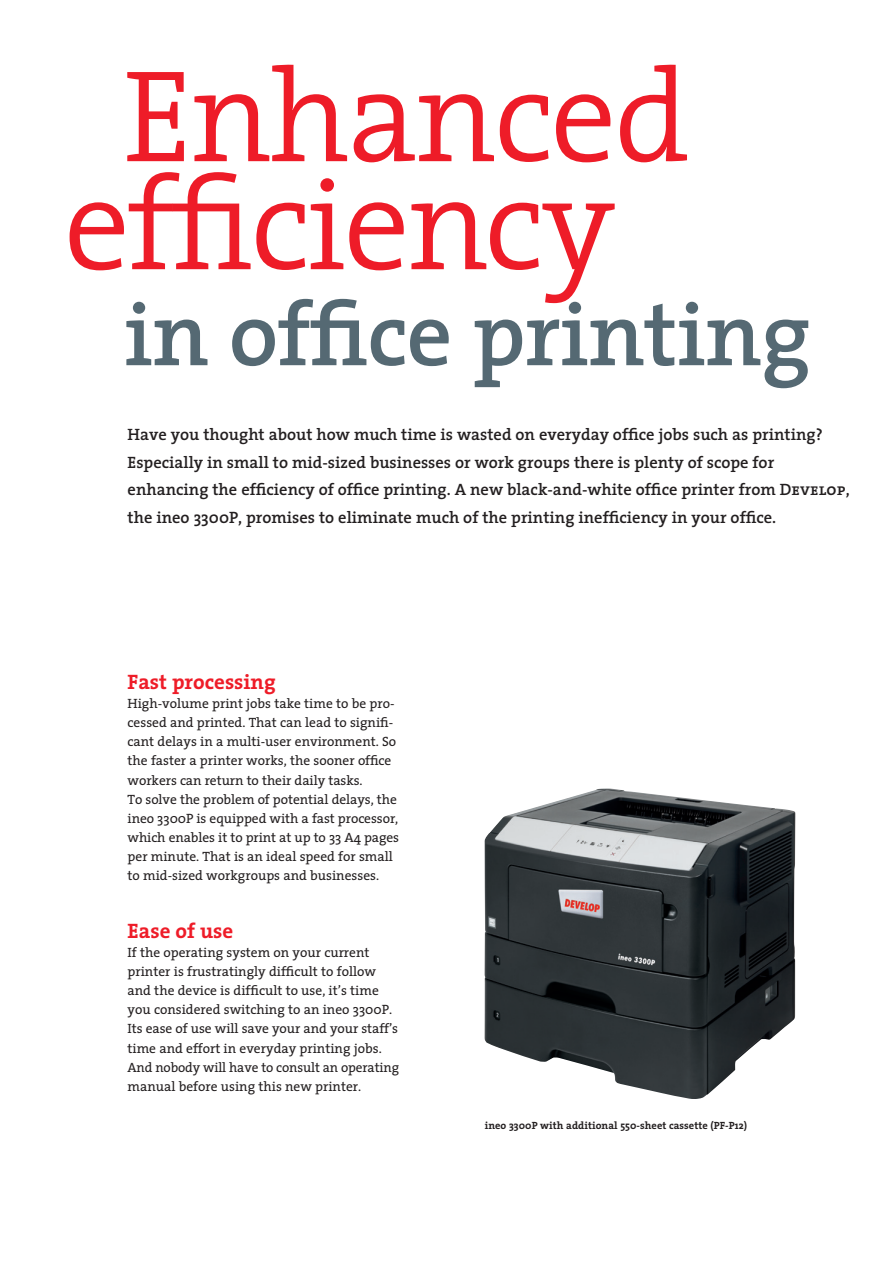
<style>
.page{position:relative;width:893px;height:1263px;background:#fff}
.page>*{position:absolute;margin:0;border:0;box-sizing:border-box;transform-origin:0 0}
.t1{font:300 132px "The Serif";letter-spacing:-.02em;color:#ee1c28}
.t2{font:600 90px "The Serif";letter-spacing:-.01em;color:#556973}
.t3{font:700 21px "The Serif";color:#ee1c28}
.t4{font:600 16.5px/27.6px "The Serif";color:#231f20}
.t5{font:13.5px/19.2px "The Serif";color:#231f20}
.t6{font:700 10.5px "The Serif";letter-spacing:.005em;color:#231f20}
.s1{font-family:"The Serif Semi Bold Caps";font-weight:400}
</style>
<div class="page">
<img style="left:484px;top:788px;width:312px;height:311px">
<p class="t1" style="left:123px;top:32px;width:568px">Enhanced</p>
<p class="t1" style="left:64px;top:140px;width:553px">efficiency</p>
<p class="t2" style="left:124px;top:277px;width:689px">in office printing</p>
<p class="t4" style="left:128px;top:421px;width:697px">Have you thought about how much time is wasted on everyday office jobs such as printing?</p>
<p class="t4" style="left:128px;top:448px;width:648px">Especially in small to mid-sized businesses or work groups there is plenty of scope for</p>
<p class="t4" style="left:128px;top:476px;width:724px">enhancing the efficiency of office printing. A new black-and-white office printer from <span class="s1">Develop</span>, the ineo 3300P, promises to eliminate much of the printing inefficiency in your office.</p>
<p class="t3" style="left:128px;top:668px;width:150px">Fast processing</p>
<p class="t5" style="left:128px;top:694px;width:270px">High-volume print jobs take time to be pro&shy;cessed and printed. That can lead to signifi&shy;cant delays in a multi-user environment. So the faster a printer works, the sooner office workers can return to their daily tasks.</p>
<p class="t5" style="left:128px;top:790px;width:272px">To solve the problem of potential delays, the ineo 3300P is equipped with a fast processor,</p>
<p class="t5" style="left:128px;top:828px;width:273px">which enables it to print at up to 33 A4 pages per minute. That is an ideal speed for small to mid-sized workgroups and businesses.</p>
<p class="t3" style="left:128px;top:917px;width:107px">Ease of use</p>
<p class="t5" style="left:128px;top:943px;width:273px">If the operating system on your current printer is frustratingly difficult to follow and the device is difficult to use, it’s time you considered switching to an ineo 3300P.<br>Its ease of use will save your and your staff’s time and effort in everyday printing jobs.<br>And nobody will have to consult an operating manual before using this new printer.</p>
<p class="t6" style="left:485px;top:1119px;width:264px">ineo 3300P with additional 550-sheet cassette (PF-P12)</p>
</div>
